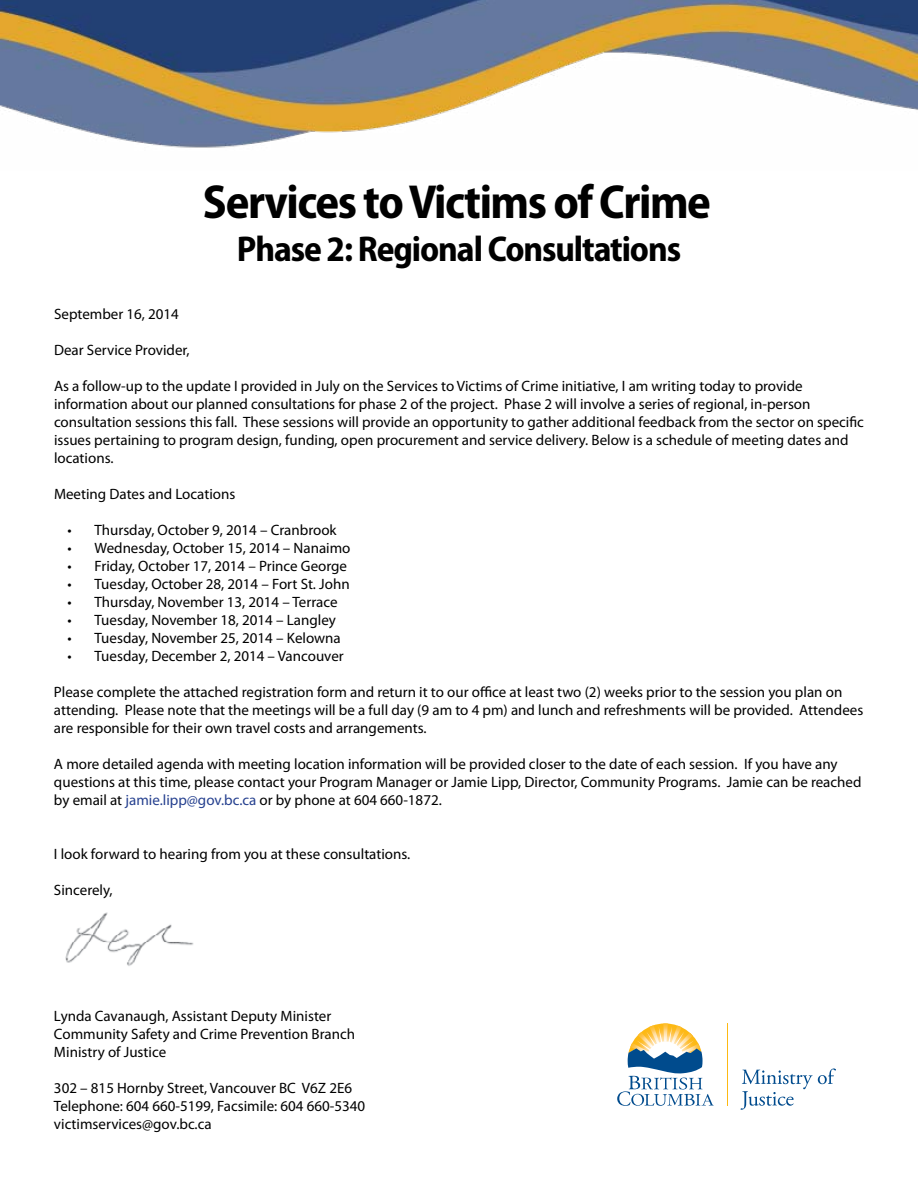
<style>
.page{position:relative;width:918px;height:1188px;background:#fff}
.page>*{position:absolute;margin:0;border:0;box-sizing:border-box;transform-origin:0 0}
.t1{font:700 semi-condensed 48px "Myriad Pro";letter-spacing:-.03em;color:#000}
.t2{font:700 semi-condensed 36px "Myriad Pro";letter-spacing:-.03em;color:#000}
.t3{font:15px/18px "Myriad Pro";color:#000}
.s1{color:#25408f}
</style>
<div class="page">
<img style="left:65px;top:912px;width:129px;height:54px">
<img style="left:0;top:0;width:918px;height:148px">
<svg style="left:741px;top:1069px;width:95px;height:41px"></svg>
<hr style="left:727px;top:1023px;width:1px;height:83px;background:#fdb913">
<svg style="left:617px;top:1023px;width:97px;height:83px"></svg>
<h1 class="t1" style="left:203px;top:171px;width:510px">Services to Victims of Crime</h1>
<h2 class="t2" style="left:237px;top:226px;width:446px">Phase 2: Regional Consultations</h2>
<p class="t3" style="left:54px;top:304px;width:127px">September 16, 2014</p>
<p class="t3" style="left:54px;top:340px;width:137px">Dear Service Provider,</p>
<p class="t3" style="left:54px;top:376px;width:811px">As a follow-up to the update I provided in July on the Services to Victims of Crime initiative, I am writing today to provide information about our planned consultations for phase 2 of the project. Phase 2 will involve a series of regional, in-person consultation sessions this fall. These sessions will provide an opportunity to gather additional feedback from the sector on specific issues pertaining to program design, funding, open procurement and service delivery. Below is a schedule of meeting dates and locations.</p>
<p class="t3" style="left:54px;top:484px;width:183px">Meeting Dates and Locations</p>
<p class="t3" style="left:68px;top:520px;width:271px">• Thursday, October 9, 2014 – Cranbrook</p>
<p class="t3" style="left:68px;top:538px;width:285px">• Wednesday, October 15, 2014 – Nanaimo</p>
<p class="t3" style="left:68px;top:556px;width:281px">• Friday, October 17, 2014 – Prince George</p>
<p class="t3" style="left:68px;top:574px;width:284px">• Tuesday, October 28, 2014 – Fort St. John</p>
<p class="t3" style="left:68px;top:592px;width:272px">• Thursday, November 13, 2014 – Terrace</p>
<p class="t3" style="left:68px;top:610px;width:270px">• Tuesday, November 18, 2014 – Langley</p>
<p class="t3" style="left:68px;top:628px;width:275px">• Tuesday, November 25, 2014 – Kelowna</p>
<p class="t3" style="left:68px;top:646px;width:278px">• Tuesday, December 2, 2014 – Vancouver</p>
<p class="t3" style="left:54px;top:682px;width:811px">Please complete the attached registration form and return it to our office at least two (2) weeks prior to the session you plan on attending. Please note that the meetings will be a full day (9 am to 4 pm) and lunch and refreshments will be provided. Attendees are responsible for their own travel costs and arrangements.</p>
<p class="t3" style="left:54px;top:754px;width:809px">A more detailed agenda with meeting location information will be provided closer to the date of each session. If you have any questions at this time, please contact your Program Manager or Jamie Lipp, Director, Community Programs. Jamie can be reached by email at <span class="s1">jamie.lipp@gov.bc.ca</span> or by phone at 604 660-1872.</p>
<p class="t3" style="left:54px;top:844px;width:358px">I look forward to hearing from you at these consultations.</p>
<p class="t3" style="left:54px;top:880px;width:60px">Sincerely,</p>
<p class="t3" style="left:54px;top:1006px;width:303px">Lynda Cavanaugh, Assistant Deputy Minister<br>Community Safety and Crime Prevention Branch<br>Ministry of Justice</p>
<p class="t3" style="left:54px;top:1078px;width:313px">302 – 815 Hornby Street, Vancouver BC V6Z 2E6<br>Telephone: 604 660-5199, Facsimile: 604 660-5340 victimservices@gov.bc.ca</p>
</div>
